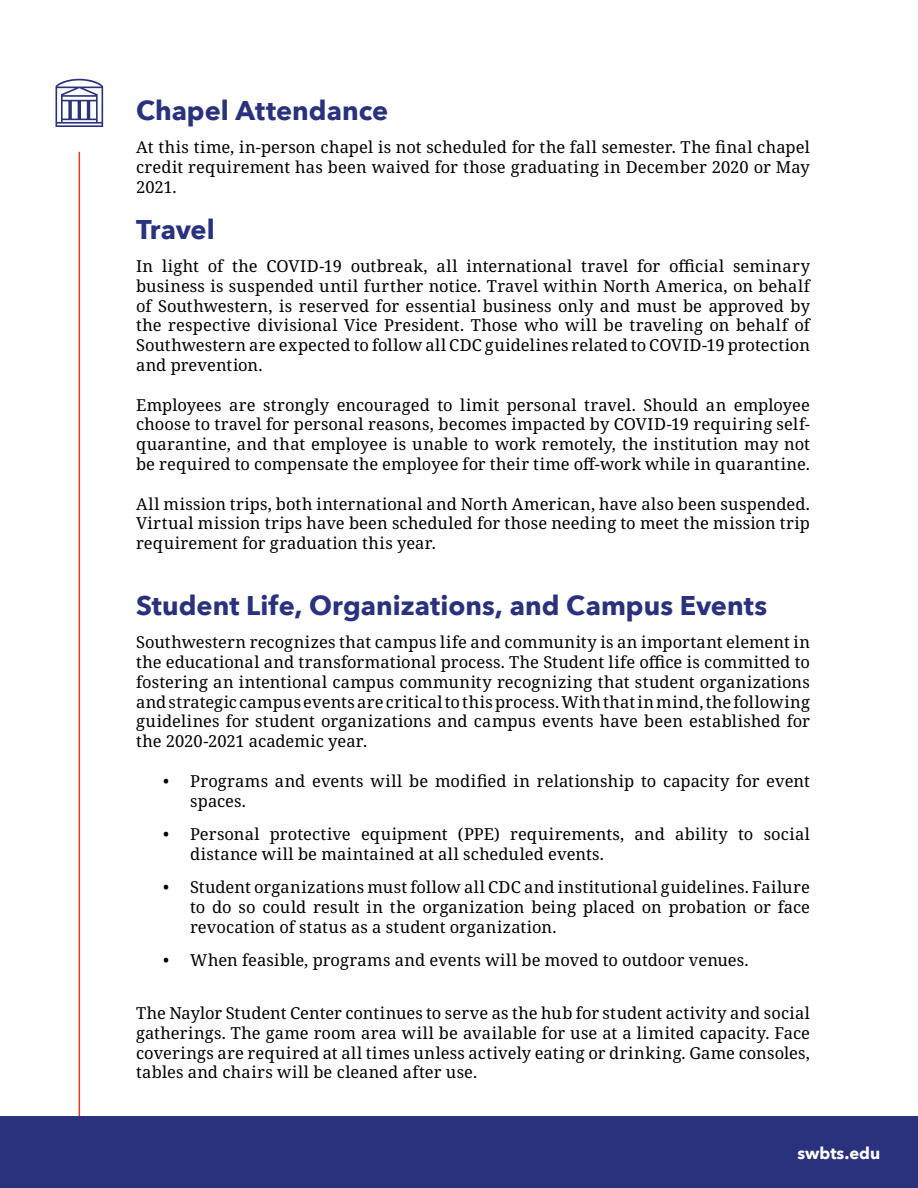
<style>
.page{position:relative;width:918px;height:1188px;background:#fff}
.page>*{position:absolute;margin:0;border:0;box-sizing:border-box;transform-origin:0 0}
.t1{font:700 27px "Avenir Next";color:#2a317d}
.t2{font:16.5px/19.8px "Noto Serif";letter-spacing:.005em;color:#000;text-align:justify}
.t3{font:700 16.5px "Avenir Next";color:#fff}
</style>
<div class="page">
<svg style="left:55px;top:79px;width:48px;height:48px"></svg>
<hr style="left:79px;top:152px;width:1px;height:1017px;background:#dc3b26">
<div style="left:0;top:1117px;width:918px;height:71px;background:#2a317d"></div>
<h1 class="t1" style="left:136px;top:87px;width:254px">Chapel Attendance</h1>
<p class="t2" style="left:136px;top:138px;width:675px">At this time, in-person chapel is not scheduled for the fall semester. The final chapel credit requirement has been waived for those graduating in December 2020 or May 2021.</p>
<h1 class="t1" style="left:136px;top:206px;width:80px">Travel</h1>
<p class="t2" style="left:136px;top:257px;width:675px">In light of the COVID-19 outbreak, all international travel for official seminary business is suspended until further notice. Travel within North America, on behalf of Southwestern, is reserved for essential business only and must be approved by the respective divisional Vice President. Those who will be traveling on behalf of Southwestern are expected to follow all CDC guidelines related to COVID-19 protection and prevention.</p>
<p class="t2" style="left:136px;top:395px;width:675px">Employees are strongly encouraged to limit personal travel. Should an employee choose to travel for personal reasons, becomes impacted by COVID-19 requiring self&shy;quarantine, and that employee is unable to work remotely, the institution may not be required to compensate the employee for their time off-work while in quarantine.</p>
<p class="t2" style="left:136px;top:494px;width:675px">All mission trips, both international and North American, have also been suspended.<br>Virtual mission trips have been scheduled for those needing to meet the mission trip requirement for graduation this year.</p>
<h1 class="t1" style="left:136px;top:582px;width:633px">Student Life, Organizations, and Campus Events</h1>
<p class="t2" style="left:136px;top:633px;width:675px">Southwestern recognizes that campus life and community is an important element in the educational and transformational process. The Student life office is committed to fostering an intentional campus community recognizing that student organizations and strategic campus events are critical to this process. With that in mind, the following guidelines for student organizations and campus events have been established for the 2020-2021 academic year.</p>
<p class="t2" style="left:190px;top:771px;width:621px;text-indent:-27px">• Programs and events will be modified in relationship to capacity for event spaces.</p>
<p class="t2" style="left:190px;top:825px;width:621px;text-indent:-27px">• Personal protective equipment (PPE) requirements, and ability to social distance will be maintained at all scheduled events.</p>
<p class="t2" style="left:190px;top:878px;width:621px;text-indent:-27px">• Student organizations must follow all CDC and institutional guidelines. Failure to do so could result in the organization being placed on probation or face revocation of status as a student organization.</p>
<p class="t2" style="left:163px;top:951px;width:587px">• When feasible, programs and events will be moved to outdoor venues.</p>
<p class="t2" style="left:136px;top:1004px;width:675px">The Naylor Student Center continues to serve as the hub for student activity and social gatherings. The game room area will be available for use at a limited capacity. Face coverings are required at all times unless actively eating or drinking. Game consoles, tables and chairs will be cleaned after use.</p>
<p class="t3" style="left:797px;top:1139px;width:84px">swbts.edu</p>
</div>
